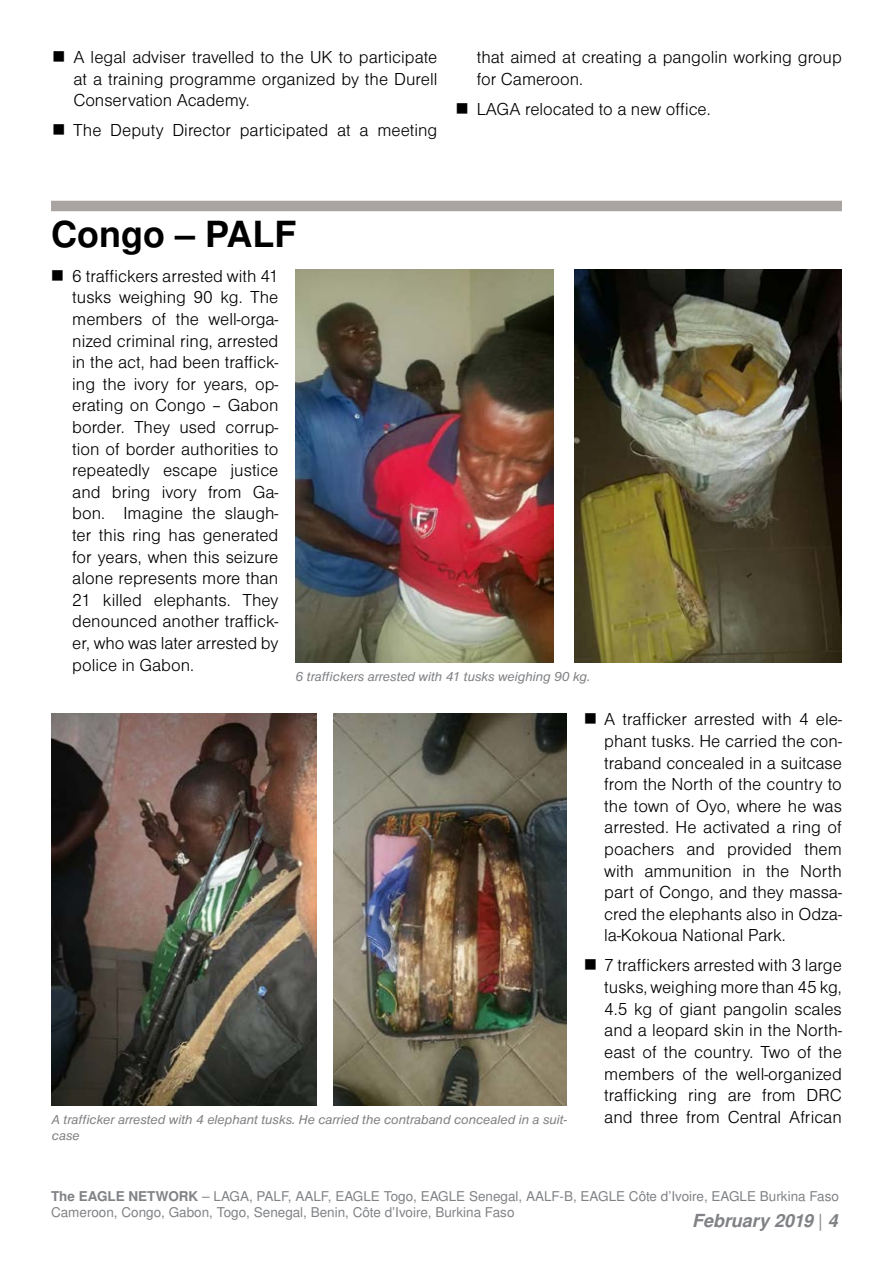
<style>
.page{position:relative;width:893px;height:1263px;background:#fff}
.page>*{position:absolute;margin:0;border:0;box-sizing:border-box;transform-origin:0 0}
.t1{font:700 36px "Nimbus Sans LOT";color:#000}
.t2{font:18px/21.6px "Nimbus Sans DOT Ligh";color:#000;text-align:justify}
.t3{font:italic 700 18px "Nimbus Sans LOT";color:#808285}
.t4{font:13.5px/16.2px "Nimbus Sans LOT";color:#808285}
.t5{font:italic 13.5px/16.2px "Nimbus Sans DOT";color:#808285}
.s1{font-weight:700}
.s2{font-weight:400;font-style:normal}
</style>
<div class="page">
<div style="left:51px;top:201px;width:791px;height:10px;background:#a9a3a1"></div>
<img style="left:52px;top:713px;width:264px;height:393px">
<img style="left:334px;top:713px;width:233px;height:393px">
<img style="left:296px;top:270px;width:257px;height:392px">
<img style="left:575px;top:270px;width:267px;height:392px">
<p class="t2" style="left:73px;top:47px;width:366px">A legal adviser travelled to the UK to participate at a training programme organized by the Durell Conservation Academy.</p>
<p class="t2" style="left:73px;top:120px;width:366px">The Deputy Director participated at a meeting</p>
<h1 class="t1" style="left:51px;top:213px;width:247px">Congo – PALF</h1>
<p class="t2" style="left:477px;top:47px;width:367px">that aimed at creating a pangolin working group for Cameroon.</p>
<p class="t2" style="left:477px;top:98px;width:235px">LAGA relocated to a new office.</p>
<p class="t2" style="left:72px;top:265px;width:208px">6 traffickers arrested with 41 tusks weighing 90 kg. The members of the well-orga&shy;nized criminal ring, arrested in the act, had been traffick&shy;ing the ivory for years, op&shy;erating on Congo – Gabon border. They used corrup&shy;tion of border authorities to repeatedly escape justice and bring ivory from Ga&shy;bon. Imagine the slaugh&shy;ter this ring has generated for years, when this seizure alone represents more than 21 killed elephants. They denounced another traffick&shy;er, who was later arrested by police in Gabon.</p>
<p class="t5" style="left:296px;top:669px;width:296px">6 traffickers arrested with 41 tusks weighing 90 kg.</p>
<p class="t5" style="left:52px;top:1112px;width:517px">A trafficker arrested with 4 elephant tusks. He carried the contraband concealed in a suit&shy;case</p>
<p class="t2" style="left:604px;top:709px;width:239px">A trafficker arrested with 4 ele&shy;phant tusks. He carried the con&shy;traband concealed in a suitcase from the North of the country to the town of Oyo, where he was arrested. He activated a ring of poachers and provided them with ammunition in the North part of Congo, and they massa&shy;cred the elephants also in Odza&shy;la-Kokoua National Park.</p>
<p class="t2" style="left:604px;top:955px;width:239px">7 traffickers arrested with 3 large tusks, weighing more than 45 kg, 4.5 kg of giant pangolin scales and a leopard skin in the North&shy;east of the country. Two of the members of the well-organized trafficking ring are from DRC and three from Central African</p>
<p class="t4" style="left:51px;top:1189px;width:789px"><span class="s1">The EAGLE NETWORK</span> – LAGA, PALF, AALF, EAGLE Togo, EAGLE Senegal, AALF-B, EAGLE Côte d’Ivoire, EAGLE Burkina Faso<br>Cameroon, Congo, Gabon, Togo, Senegal, Benin, Côte d’Ivoire, Burkina Faso</p>
<p class="t3" style="left:692px;top:1210px;width:147px">February 2019 <span class="s2">|</span> 4</p>
</div>
